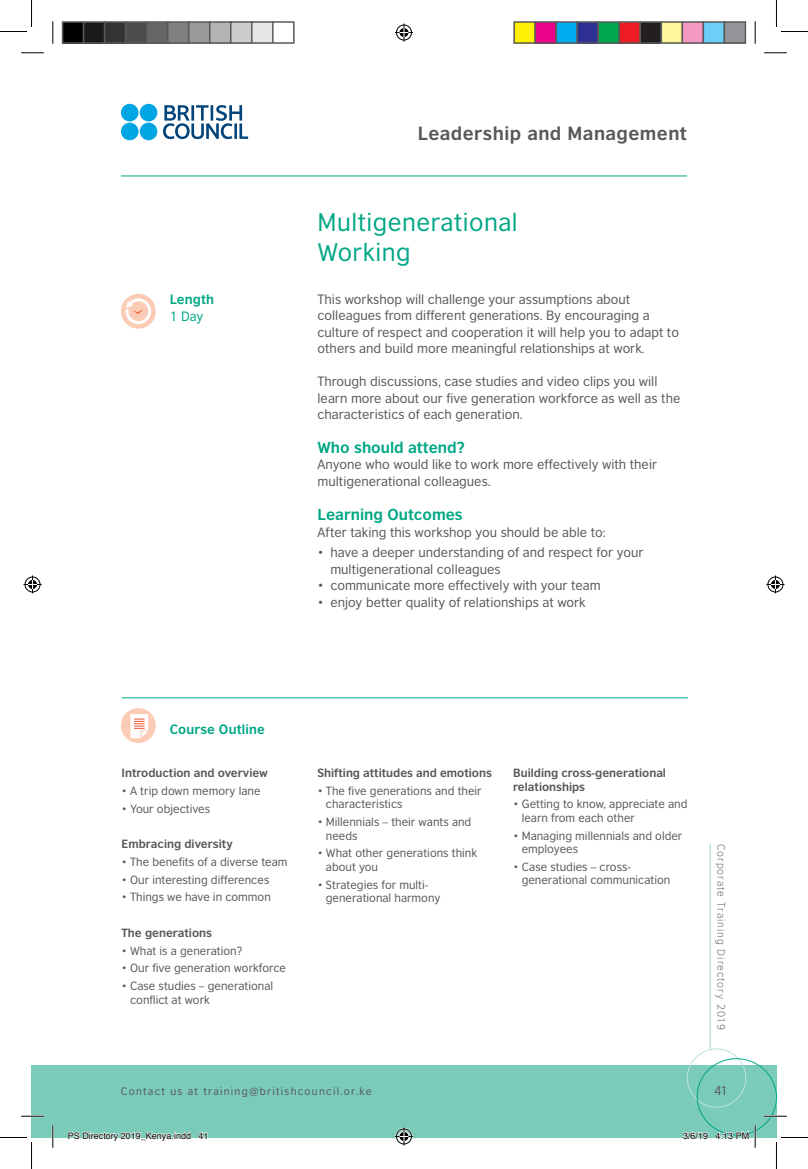
<style>
.page{position:relative;width:808px;height:1169px;background:#fff}
.page>*{position:absolute;margin:0;border:0;box-sizing:border-box;transform-origin:0 0}
.t1{font:24px/30px "British Council Sans";letter-spacing:.02em;color:#00a786}
.t2{font:700 18px "British Council Sans";letter-spacing:.025em;color:#57585a}
.t3{font:700 15px "British Council Sans";color:#00a786}
.t4{font:12.75px/16.5px "British Council Sans";color:#57585a}
.t5{font:700 12.75px "British Council Sans";letter-spacing:.01em;color:#00a786}
.t6{font:12.75px "British Council Sans";color:#00a786}
.t7{font:12px "British Council Sans";color:#57585a}
.t8{font:11.25px/13.5px "British Council Sans";color:#57585a}
.t9{font:700 11.25px/13.5px "British Council Sans";color:#57585a}
.t10{font:10.2px "British Council Sans";letter-spacing:.12em;color:#57585a}
.t11{font:300 10.2px "British Council Sans";letter-spacing:.1em;color:#57585a}
.t12{font:9px "Helvetica";color:#000}
</style>
<div class="page">
<div style="left:121px;top:294px;width:35px;height:35px;background:#fccbb6;border-radius:50%"></div>
<svg style="left:125px;top:298px;width:27px;height:27px"></svg>
<div style="left:121px;top:708px;width:35px;height:35px;background:#fccbb6;border-radius:50%"></div>
<svg style="left:130px;top:714px;width:19px;height:24px"></svg>
<hr style="left:122px;top:697px;width:565px;height:1px;background:#00a786">
<div style="left:53px;top:1065px;width:723px;height:72px;background:#7bcbbb"></div>
<div style="left:32px;top:1065px;width:21px;height:72px;background:#7bcbbb"></div>
<hr style="left:709px;top:843px;width:1px;height:206px;background:#bde2da">
<svg style="left:163px;top:105px;width:85px;height:34px"></svg>
<svg style="left:121px;top:104px;width:36px;height:36px"></svg>
<hr style="left:121px;top:176px;width:565px;height:1px;background:#00a786">
<hr style="left:21px;top:1115px;width:23px;height:2px;background:#fff">
<hr style="left:52px;top:1125px;width:2px;height:22px;background:#fff">
<svg style="left:21px;top:53px;width:23px;height:1px"></svg>
<svg style="left:764px;top:53px;width:22px;height:1px"></svg>
<svg style="left:21px;top:1115px;width:23px;height:1px"></svg>
<svg style="left:53px;top:21px;width:1px;height:23px"></svg>
<svg style="left:53px;top:1125px;width:1px;height:22px"></svg>
<svg style="left:754px;top:21px;width:1px;height:23px"></svg>
<svg style="left:0;top:0;width:32px;height:32px"></svg>
<svg style="left:0;top:1137px;width:32px;height:32px"></svg>
<svg style="left:776px;top:0;width:31px;height:32px"></svg>
<svg style="left:395px;top:24px;width:18px;height:18px"></svg>
<svg style="left:395px;top:1127px;width:18px;height:18px"></svg>
<svg style="left:24px;top:575px;width:18px;height:18px"></svg>
<svg style="left:766px;top:575px;width:18px;height:18px"></svg>
<div style="left:63px;top:22px;width:21px;height:21px;background:#000"></div>
<div style="left:62px;top:21px;width:22px;height:23px;border:2px solid #595959"></div>
<div style="left:84px;top:22px;width:21px;height:21px;background:#1a1a1a"></div>
<div style="left:83px;top:21px;width:22px;height:23px;border:2px solid #595959"></div>
<div style="left:105px;top:22px;width:21px;height:21px;background:#333"></div>
<div style="left:104px;top:21px;width:22px;height:23px;border:2px solid #595959"></div>
<div style="left:126px;top:22px;width:21px;height:21px;background:#4d4d4d"></div>
<div style="left:125px;top:21px;width:22px;height:23px;border:2px solid #595959"></div>
<div style="left:147px;top:22px;width:21px;height:21px;background:#666"></div>
<div style="left:146px;top:21px;width:22px;height:23px;border:2px solid #595959"></div>
<div style="left:168px;top:22px;width:21px;height:21px;background:#808080"></div>
<div style="left:167px;top:21px;width:22px;height:23px;border:2px solid #595959"></div>
<div style="left:189px;top:22px;width:21px;height:21px;background:#999"></div>
<div style="left:188px;top:21px;width:22px;height:23px;border:2px solid #595959"></div>
<div style="left:210px;top:22px;width:21px;height:21px;background:#b3b3b3"></div>
<div style="left:209px;top:21px;width:22px;height:23px;border:2px solid #595959"></div>
<div style="left:231px;top:22px;width:21px;height:21px;background:#ccc"></div>
<div style="left:230px;top:21px;width:22px;height:23px;border:2px solid #595959"></div>
<div style="left:252px;top:22px;width:21px;height:21px;background:#e6e6e6"></div>
<div style="left:251px;top:21px;width:22px;height:23px;border:2px solid #595959"></div>
<div style="left:272px;top:21px;width:22px;height:23px;border:2px solid #595959"></div>
<div style="left:514px;top:22px;width:21px;height:21px;background:#fff101"></div>
<div style="left:513px;top:21px;width:22px;height:23px;border:2px solid #595959"></div>
<div style="left:535px;top:22px;width:21px;height:21px;background:#ed028c"></div>
<div style="left:534px;top:21px;width:22px;height:23px;border:2px solid #595959"></div>
<div style="left:556px;top:22px;width:21px;height:21px;background:#00aeef"></div>
<div style="left:555px;top:21px;width:22px;height:23px;border:2px solid #595959"></div>
<div style="left:577px;top:22px;width:21px;height:21px;background:#2e3092"></div>
<div style="left:576px;top:21px;width:22px;height:23px;border:2px solid #595959"></div>
<div style="left:598px;top:22px;width:21px;height:21px;background:#00a54f"></div>
<div style="left:597px;top:21px;width:22px;height:23px;border:2px solid #595959"></div>
<div style="left:619px;top:22px;width:21px;height:21px;background:#ee1d23"></div>
<div style="left:618px;top:21px;width:22px;height:23px;border:2px solid #595959"></div>
<div style="left:640px;top:22px;width:21px;height:21px;background:#231f20"></div>
<div style="left:639px;top:21px;width:22px;height:23px;border:2px solid #595959"></div>
<div style="left:661px;top:22px;width:21px;height:21px;background:#fff79a"></div>
<div style="left:660px;top:21px;width:22px;height:23px;border:2px solid #595959"></div>
<div style="left:682px;top:22px;width:21px;height:21px;background:#f499c2"></div>
<div style="left:681px;top:21px;width:22px;height:23px;border:2px solid #595959"></div>
<div style="left:703px;top:22px;width:21px;height:21px;background:#6bcff6"></div>
<div style="left:702px;top:21px;width:22px;height:23px;border:2px solid #595959"></div>
<div style="left:724px;top:22px;width:21px;height:21px;background:#939598"></div>
<div style="left:723px;top:21px;width:22px;height:23px;border:2px solid #595959"></div>
<svg style="left:68px;top:1131px;width:123px;height:7px"></svg>
<svg style="left:198px;top:1132px;width:9px;height:6px"></svg>
<svg style="left:682px;top:1046px;width:125px;height:123px"></svg>
<p class="t5" style="left:170px;top:291px;width:46px">Length</p>
<p class="t6" style="left:170px;top:308px;width:35px">1 Day</p>
<h2 class="t2" style="left:417px;top:122px;width:270px">Leadership and Management</h2>
<h1 class="t1" style="left:317px;top:207px;width:201px">Multigenerational<br>Working</h1>
<p class="t4" style="left:317px;top:291px;width:363px">This workshop will challenge your assumptions about colleagues from different generations. By encouraging a culture of respect and cooperation it will help you to adapt to others and build more meaningful relationships at work.</p>
<p class="t4" style="left:317px;top:373px;width:364px">Through discussions, case studies and video clips you will learn more about our five generation workforce as well as the characteristics of each generation.</p>
<p class="t3" style="left:317px;top:437px;width:148px">Who should attend?</p>
<p class="t4" style="left:317px;top:456px;width:341px">Anyone who would like to work more effectively with their multigenerational colleagues.</p>
<p class="t3" style="left:317px;top:505px;width:147px">Learning Outcomes</p>
<p class="t4" style="left:317px;top:523px;width:289px">After taking this workshop you should be able to:</p>
<p class="t4" style="left:330px;top:544px;width:314px;text-indent:-13px">• have a deeper understanding of and respect for your multigenerational colleagues</p>
<p class="t4" style="left:317px;top:577px;width:284px">• communicate more effectively with your team</p>
<p class="t4" style="left:317px;top:594px;width:269px">• enjoy better quality of relationships at work</p>
<p class="t5" style="left:170px;top:721px;width:97px">Course Outline</p>
<p class="t9" style="left:121px;top:766px;width:148px">Introduction and overview</p>
<p class="t8" style="left:121px;top:784px;width:140px">• A trip down memory lane</p>
<p class="t8" style="left:121px;top:801px;width:90px">• Your objectives</p>
<p class="t9" style="left:121px;top:837px;width:113px">Embracing diversity</p>
<p class="t8" style="left:121px;top:855px;width:167px">• The benefits of a diverse team</p>
<p class="t8" style="left:121px;top:872px;width:149px">• Our interesting differences</p>
<p class="t8" style="left:121px;top:890px;width:151px">• Things we have in common</p>
<p class="t9" style="left:121px;top:925px;width:92px">The generations</p>
<p class="t8" style="left:121px;top:943px;width:122px">• What is a generation?</p>
<p class="t8" style="left:121px;top:961px;width:166px">• Our five generation workforce</p>
<p class="t8" style="left:130px;top:979px;width:144px;text-indent:-9px">• Case studies – generational conflict at work</p>
<p class="t9" style="left:317px;top:766px;width:176px">Shifting attitudes and emotions</p>
<p class="t8" style="left:326px;top:784px;width:157px;text-indent:-9px">• The five generations and their characteristics</p>
<p class="t8" style="left:326px;top:815px;width:147px;text-indent:-9px">• Millennials – their wants and needs</p>
<p class="t8" style="left:326px;top:846px;width:153px;text-indent:-9px">• What other generations think about you</p>
<p class="t8" style="left:326px;top:877px;width:116px;text-indent:-9px">• Strategies for multi&shy;generational harmony</p>
<p class="t9" style="left:513px;top:766px;width:154px">Building cross-generational relationships</p>
<p class="t8" style="left:521px;top:797px;width:167px;text-indent:-9px">• Getting to know, appreciate and learn from each other</p>
<p class="t8" style="left:521px;top:828px;width:162px;text-indent:-9px">• Managing millennials and older employees</p>
<p class="t8" style="left:521px;top:860px;width:150px;text-indent:-9px">• Case studies – cross&shy;generational communication</p>
<p class="t11" style="left:726px;top:843px;width:188px;rotate:90deg">Corporate Training Directory 2019</p>
<p class="t7" style="left:713px;top:1083px;width:15px">41</p>
<p class="t10" style="left:121px;top:1085px;width:252px">Contact us at training@britishcouncil.or.ke</p>
<p class="t12" style="left:68px;top:1128px;width:142px">PS Directory 2019_Kenya.indd 41</p>
<p class="t12" style="left:682px;top:1128px;width:68px">3/6/19 4:13 PM</p>
</div>
